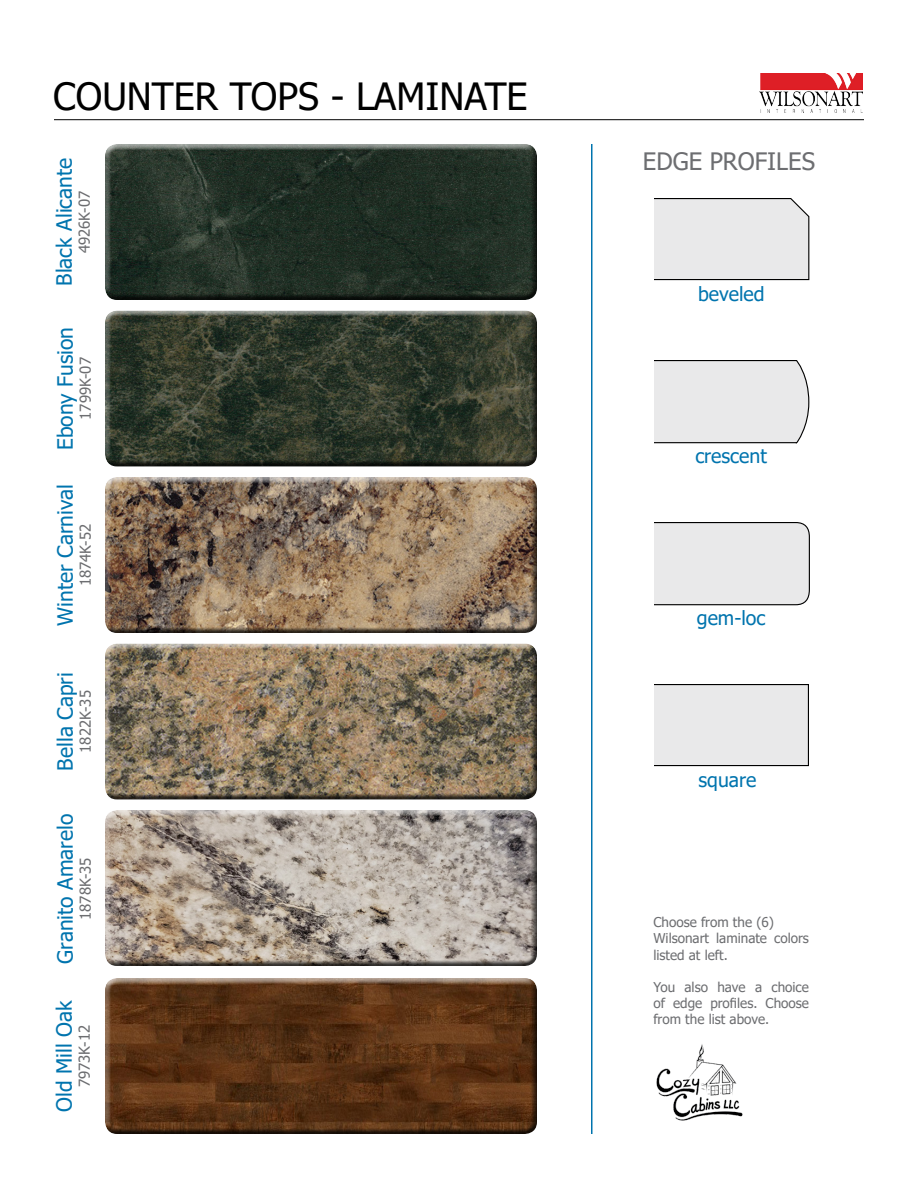
<style>
.page{position:relative;width:918px;height:1188px;background:#fff}
.page>*{position:absolute;margin:0;border:0;box-sizing:border-box;transform-origin:0 0}
.t1{font:37.5px "Tahoma";color:#000}
.t2{font:24px "Tahoma";color:#6d6e71}
.t3{font:21px "Tahoma";color:#0074ae}
.t4{font:19.5px "Tahoma";color:#0074ae}
.t5{font:15px "Tahoma";color:#6d6e71}
.t6{font:13.5px/16.2px "Tahoma";color:#6d6e71}
</style>
<div class="page">
<div style="left:648px;top:685px;width:160px;height:81px;background:#e9e9ea"></div>
<div style="left:647px;top:684px;width:162px;height:82px;border:1px solid #000"></div>
<svg style="left:654px;top:360px;width:156px;height:84px;background:#e2e2e3"></svg>
<div style="left:654px;top:522px;width:156px;height:84px;background:#e9e9ea"></div>
<div style="left:654px;top:198px;width:156px;height:83px;background:#e9e9ea"></div>
<div style="left:591px;top:144px;width:62px;height:990px;background:#fff"></div>
<hr style="left:591px;top:144px;width:1px;height:990px;background:#0074ae">
<img style="left:760px;top:74px;width:103px;height:39px">
<hr style="left:54px;top:119px;width:810px;height:1px;background:#000">
<img style="left:656px;top:1044px;width:87px;height:77px">
<div style="left:99px;top:142px;width:441px;height:156px;background:#fff;opacity:.75"></div>
<div style="left:102px;top:146px;width:441px;height:157px;background:#000;opacity:.75"></div>
<div style="left:99px;top:309px;width:441px;height:156px;background:#fff;opacity:.75"></div>
<div style="left:102px;top:312px;width:441px;height:156px;background:#000;opacity:.75"></div>
<div style="left:99px;top:976px;width:441px;height:156px;background:#fff;opacity:.75"></div>
<div style="left:102px;top:980px;width:441px;height:156px;background:#000;opacity:.75"></div>
<div style="left:99px;top:808px;width:441px;height:156px;background:#fff;opacity:.75"></div>
<div style="left:102px;top:812px;width:441px;height:156px;background:#000;opacity:.75"></div>
<div style="left:99px;top:642px;width:441px;height:156px;background:#fff;opacity:.75"></div>
<div style="left:102px;top:645px;width:441px;height:156px;background:#000;opacity:.75"></div>
<div style="left:99px;top:476px;width:441px;height:155px;background:#fff;opacity:.75"></div>
<div style="left:102px;top:479px;width:441px;height:155px;background:#000;opacity:.75"></div>
<h1 class="t1" style="left:53px;top:71px;width:476px">COUNTER TOPS - LAMINATE</h1>
<h3 class="t3" style="left:50px;top:286px;width:129px;rotate:-90deg">Black Alicante</h3>
<p class="t5" style="left:74px;top:253px;width:64px;rotate:-90deg">4926K-07</p>
<h3 class="t3" style="left:51px;top:450px;width:125px;rotate:-90deg">Ebony Fusion</h3>
<p class="t5" style="left:75px;top:420px;width:64px;rotate:-90deg">1799K-07</p>
<h3 class="t3" style="left:51px;top:626px;width:143px;rotate:-90deg">Winter Carnival</h3>
<p class="t5" style="left:75px;top:586px;width:64px;rotate:-90deg">1874K-52</p>
<h3 class="t3" style="left:51px;top:771px;width:100px;rotate:-90deg">Bella Capri</h3>
<p class="t5" style="left:75px;top:753px;width:64px;rotate:-90deg">1822K-35</p>
<h3 class="t3" style="left:51px;top:964px;width:151px;rotate:-90deg">Granito Amarelo</h3>
<p class="t5" style="left:75px;top:920px;width:64px;rotate:-90deg">1878K-35</p>
<h3 class="t3" style="left:50px;top:1112px;width:113px;rotate:-90deg">Old Mill Oak</h3>
<p class="t5" style="left:74px;top:1087px;width:64px;rotate:-90deg">7973K-12</p>
<h2 class="t2" style="left:643px;top:145px;width:82px">edge pro</h2>
<h2 class="t2" style="left:755px;top:145px;width:26px">files</h2>
<h3 class="t4" style="left:698px;top:281px;width:68px">beveled</h3>
<h3 class="t4" style="left:695px;top:443px;width:73px">crescent</h3>
<h3 class="t4" style="left:697px;top:605px;width:70px">gem-loc</h3>
<h3 class="t4" style="left:699px;top:767px;width:59px">square</h3>
<p class="t6" style="left:653px;top:915px;width:157px">Choose from the (6)<br>Wilsonart laminate colors listed at left.</p>
<p class="t6" style="left:653px;top:980px;width:157px;text-align:justify">You also have a choice of edge profiles. Choose from the list above.</p>
</div>
